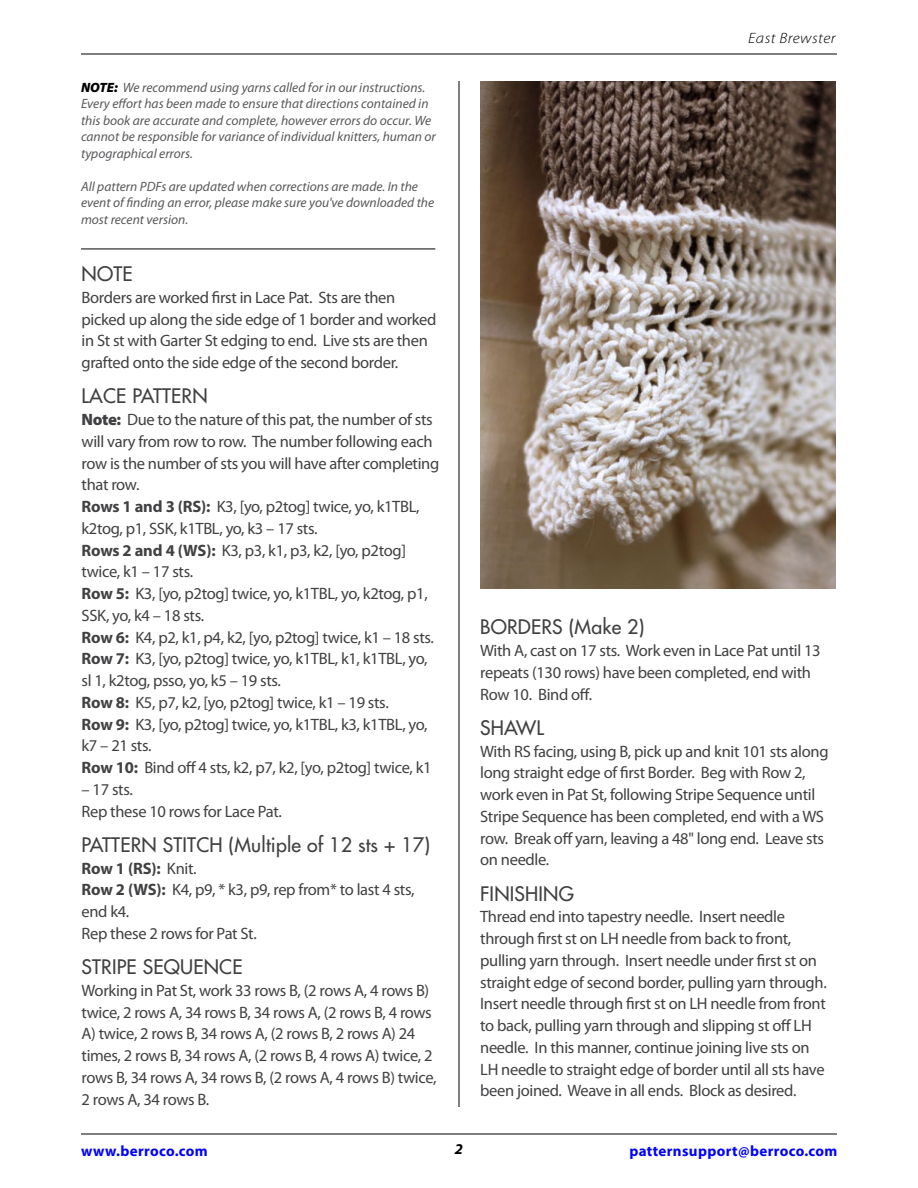
<style>
.page{position:relative;width:918px;height:1188px;background:#fff}
.page>*{position:absolute;margin:0;border:0;box-sizing:border-box;transform-origin:0 0}
.t1{font:19.5px "Futura";letter-spacing:.01em;color:#414042}
.t2{font:16.5px/21.8px "Myriad Pro";letter-spacing:-.02em;color:#414042}
.t3{font:700 15px "Myriad Pro";letter-spacing:.025em;color:#00f}
.t4{font:italic 300 15px "Myriad Pro";letter-spacing:.025em;color:#000;scale:1.1 1}
.t5{font:italic 700 15px "Myriad Pro";color:#000}
.t6{font:italic 13.5px/16.5px "Myriad Pro";color:#58595b}
.s1{font-weight:900;color:#000}
.s2{font-weight:900}
.s3{font-weight:700}
</style>
<div class="page">
<hr style="left:81px;top:1134px;width:756px;height:1px;background:#000">
<hr style="left:81px;top:54px;width:756px;height:1px;background:#000">
<hr style="left:459px;top:81px;width:1px;height:1026px;background:#000">
<img style="left:480px;top:82px;width:356px;height:507px">
<hr style="left:81px;top:249px;width:354px;height:1px;background:#000">
<p class="t6" style="left:81px;top:79px;width:356px"><span class="s1">NOTE:</span> We recommend using yarns called for in our instructions.<br>Every effort has been made to ensure that directions contained in this book are accurate and complete, however errors do occur. We cannot be responsible for variance of individual knitters, human or typographical errors.</p>
<p class="t6" style="left:81px;top:178px;width:355px">All pattern PDFs are updated when corrections are made. In the event of finding an error, please make sure you've downloaded the most recent version.</p>
<p class="t1" style="left:82px;top:261px;width:53px">NOTE</p>
<p class="t2" style="left:82px;top:286px;width:356px">Borders are worked first in Lace Pat. Sts are then picked up along the side edge of 1 border and worked in St st with Garter St edging to end. Live sts are then grafted onto the side edge of the second border.</p>
<p class="t1" style="left:82px;top:383px;width:128px">LACE PATTERN</p>
<p class="t2" style="left:82px;top:408px;width:359px"><span class="s2">Note:</span> Due to the nature of this pat, the number of sts will vary from row to row. The number following each row is the number of sts you will have after completing that row.<br><span class="s3">Rows 1 and 3 (RS):</span> K3, [yo, p2tog] twice, yo, k1TBL, k2tog, p1, SSK, k1TBL, yo, k3 – 17 sts.<br><span class="s3">Rows 2 and 4 (WS):</span> K3, p3, k1, p3, k2, [yo, p2tog] twice, k1 – 17 sts.<br><span class="s3">Row 5:</span> K3, [yo, p2tog] twice, yo, k1TBL, yo, k2tog, p1, SSK, yo, k4 – 18 sts.<br><span class="s3">Row 6:</span> K4, p2, k1, p4, k2, [yo, p2tog] twice, k1 – 18 sts.<br><span class="s3">Row 7:</span> K3, [yo, p2tog] twice, yo, k1TBL, k1, k1TBL, yo, sl 1, k2tog, psso, yo, k5 – 19 sts.<br><span class="s3">Row 8:</span> K5, p7, k2, [yo, p2tog] twice, k1 – 19 sts.<br><span class="s3">Row 9:</span> K3, [yo, p2tog] twice, yo, k1TBL, k3, k1TBL, yo, k7 – 21 sts.<br><span class="s3">Row 10:</span> Bind off 4 sts, k2, p7, k2, [yo, p2tog] twice, k1</p>
<p class="t2" style="left:82px;top:778px;width:202px">– 17 sts.<br>Rep these 10 rows for Lace Pat.</p>
<p class="t1" style="left:82px;top:832px;width:350px">PATTERN STITCH (Multiple of 12 sts + 17)</p>
<p class="t2" style="left:82px;top:857px;width:334px"><span class="s3">Row 1 (RS):</span> Knit.<br><span class="s3">Row 2 (WS):</span> K4, p9, * k3, p9, rep from* to last 4 sts, end k4.<br>Rep these 2 rows for Pat St.</p>
<p class="t1" style="left:82px;top:954px;width:162px">STRIPE SEQUENCE</p>
<p class="t2" style="left:82px;top:979px;width:357px">Working in Pat St, work 33 rows B, (2 rows A, 4 rows B) twice, 2 rows A, 34 rows B, 34 rows A, (2 rows B, 4 rows A) twice, 2 rows B, 34 rows A, (2 rows B, 2 rows A) 24 times, 2 rows B, 34 rows A, (2 rows B, 4 rows A) twice, 2 rows B, 34 rows A, 34 rows B, (2 rows A, 4 rows B) twice, 2 rows A, 34 rows B.</p>
<p class="t4" style="left:748px;top:29px;width:81px">East Brewster</p>
<p class="t1" style="left:480px;top:614px;width:166px">BORDERS (Make 2)</p>
<p class="t2" style="left:480px;top:639px;width:342px">With A, cast on 17 sts. Work even in Lace Pat until 13 repeats (130 rows) have been completed, end with<br>Row 10. Bind off.</p>
<p class="t1" style="left:480px;top:715px;width:65px">SHAWL</p>
<p class="t2" style="left:480px;top:740px;width:350px">With RS facing, using B, pick up and knit 101 sts along long straight edge of first Border. Beg with Row 2, work even in Pat St, following Stripe Sequence until Stripe Sequence has been completed, end with a WS row. Break off yarn, leaving a 48" long end. Leave sts on needle.</p>
<p class="t1" style="left:480px;top:881px;width:95px">FINISHING</p>
<p class="t2" style="left:480px;top:906px;width:348px">Thread end into tapestry needle. Insert needle through first st on LH needle from back to front, pulling yarn through. Insert needle under first st on straight edge of second border, pulling yarn through.<br>Insert needle through first st on LH needle from front to back, pulling yarn through and slipping st off LH needle. In this manner, continue joining live sts on LH needle to straight edge of border until all sts have been joined. Weave in all ends. Block as desired.</p>
<p class="t3" style="left:81px;top:1141px;width:128px">www.berroco.com</p>
<p class="t5" style="left:455px;top:1139px;width:10px">2</p>
<p class="t3" style="left:629px;top:1141px;width:210px">patternsupport@berroco.com</p>
</div>
